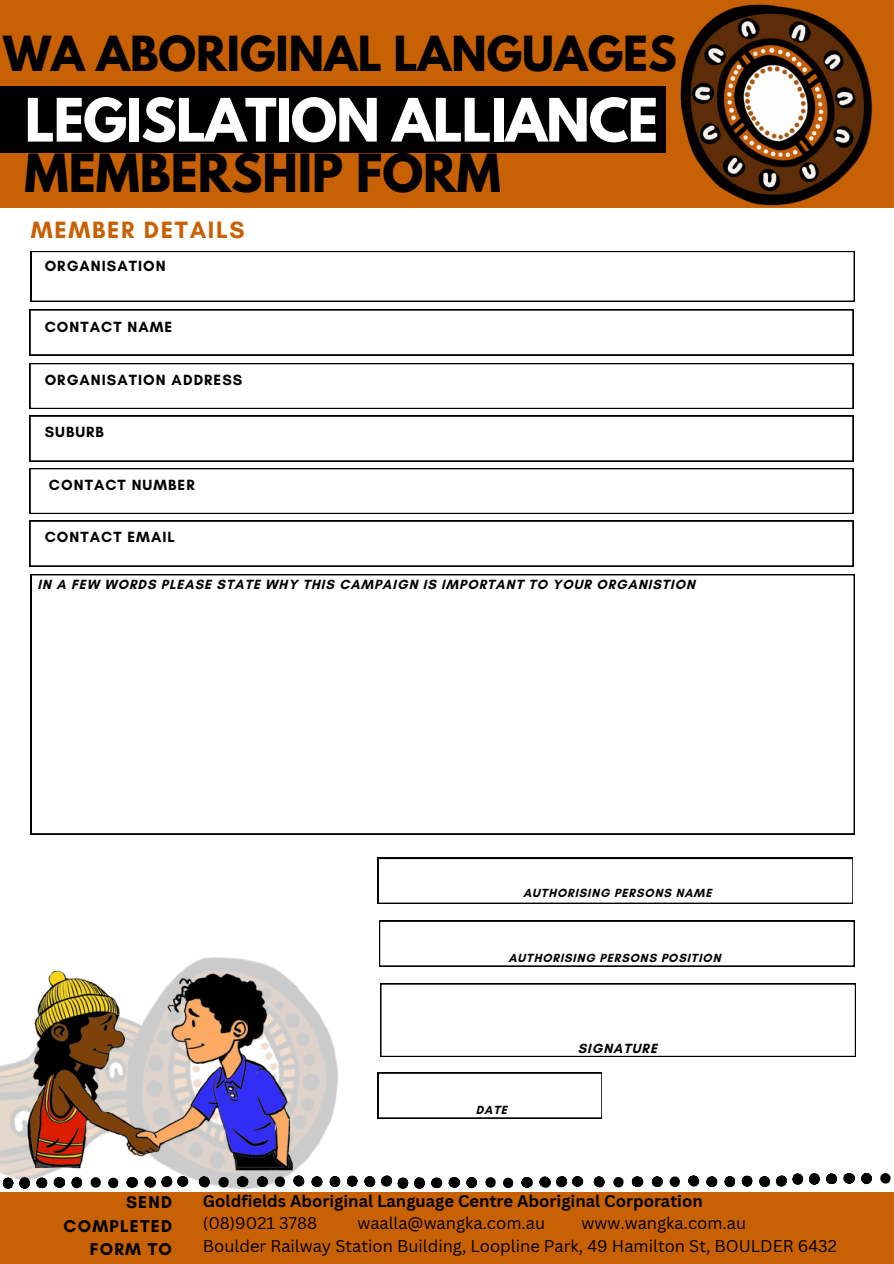
<style>
.page{position:relative;width:894px;height:1264px;background:#fff}
.page>*{position:absolute;margin:0;border:0;box-sizing:border-box;transform-origin:0 0}
.t1{font:700 52.95px "League Spartan";letter-spacing:-.02em;color:#fff}
.t2{font:700 46.5px "League Spartan";color:#000}
.t3{font:700 42.75px "League Spartan";color:#000}
.t4{font:700 24px "Glacial Indifference";letter-spacing:.07em;color:#c86004}
.t5{font:700 17.4px/23.7px "Glacial Indifference";letter-spacing:.07em;color:#000;text-align:right}
.t6{font:16.5px/22.5px "Canva Sans";color:#000}
.t7{font:700 16.5px/22.5px "Canva Sans";color:#000}
.t8{font:700 15px "Glacial Indifference";letter-spacing:.07em;color:#000}
.t9{font:700 13.5px "Glacial Indifference";letter-spacing:.07em;color:#000}
.t10{font:700 12px "Glacial Indifference";letter-spacing:.07em;color:#000}
.s1{font-weight:400}
</style>
<div class="page">
<div style="left:0;top:0;width:893px;height:1263px;background:#c86004"></div>
<div style="left:1px;top:208px;width:892px;height:1055px;background:#fff"></div>
<img style="left:645px;top:4px;width:228px;height:202px">
<svg style="left:31px;top:574px;width:823px;height:260px"></svg>
<img style="left:0;top:824px;width:423px;height:365px">
<div style="left:0;top:1191px;width:893px;height:72px;background:#c86004"></div>
<svg style="left:30px;top:309px;width:823px;height:46px"></svg>
<img style="left:0;top:922px;width:336px;height:270px">
<svg style="left:31px;top:251px;width:823px;height:51px"></svg>
<svg style="left:30px;top:363px;width:823px;height:46px"></svg>
<svg style="left:30px;top:415px;width:823px;height:46px"></svg>
<svg style="left:30px;top:468px;width:823px;height:46px"></svg>
<svg style="left:30px;top:520px;width:823px;height:46px"></svg>
<div style="left:0;top:86px;width:665px;height:66px;background:#000"></div>
<svg style="left:3px;top:1177px;width:10px;height:11px"></svg>
<svg style="left:19px;top:1177px;width:11px;height:11px"></svg>
<svg style="left:36px;top:1177px;width:11px;height:11px"></svg>
<svg style="left:53px;top:1177px;width:12px;height:10px"></svg>
<svg style="left:71px;top:1177px;width:11px;height:11px"></svg>
<svg style="left:90px;top:1177px;width:11px;height:10px"></svg>
<svg style="left:108px;top:1177px;width:10px;height:11px"></svg>
<svg style="left:126px;top:1176px;width:12px;height:11px"></svg>
<svg style="left:144px;top:1176px;width:44px;height:11px"></svg>
<svg style="left:199px;top:1176px;width:11px;height:11px"></svg>
<svg style="left:218px;top:1176px;width:11px;height:11px"></svg>
<svg style="left:237px;top:1176px;width:11px;height:10px"></svg>
<svg style="left:257px;top:1176px;width:11px;height:10px"></svg>
<svg style="left:275px;top:1176px;width:10px;height:10px"></svg>
<svg style="left:293px;top:1175px;width:11px;height:11px"></svg>
<svg style="left:311px;top:1176px;width:11px;height:10px"></svg>
<svg style="left:329px;top:1175px;width:11px;height:11px"></svg>
<svg style="left:347px;top:1175px;width:10px;height:11px"></svg>
<svg style="left:364px;top:1175px;width:11px;height:12px"></svg>
<svg style="left:381px;top:1175px;width:27px;height:13px"></svg>
<svg style="left:414px;top:1177px;width:10px;height:11px"></svg>
<svg style="left:431px;top:1177px;width:11px;height:11px"></svg>
<svg style="left:448px;top:1177px;width:12px;height:10px"></svg>
<svg style="left:466px;top:1177px;width:11px;height:11px"></svg>
<svg style="left:485px;top:1177px;width:10px;height:10px"></svg>
<svg style="left:503px;top:1177px;width:10px;height:11px"></svg>
<svg style="left:521px;top:1177px;width:12px;height:10px"></svg>
<svg style="left:539px;top:1176px;width:44px;height:11px"></svg>
<svg style="left:593px;top:1176px;width:11px;height:11px"></svg>
<svg style="left:613px;top:1177px;width:10px;height:10px"></svg>
<svg style="left:631px;top:1176px;width:12px;height:10px"></svg>
<svg style="left:651px;top:1176px;width:11px;height:10px"></svg>
<svg style="left:669px;top:1176px;width:10px;height:10px"></svg>
<svg style="left:688px;top:1175px;width:11px;height:11px"></svg>
<svg style="left:706px;top:1176px;width:11px;height:10px"></svg>
<svg style="left:724px;top:1176px;width:10px;height:10px"></svg>
<svg style="left:741px;top:1175px;width:11px;height:11px"></svg>
<svg style="left:759px;top:1176px;width:10px;height:11px"></svg>
<svg style="left:775px;top:1175px;width:11px;height:11px"></svg>
<svg style="left:792px;top:1173px;width:10px;height:11px"></svg>
<svg style="left:809px;top:1173px;width:10px;height:11px"></svg>
<svg style="left:826px;top:1173px;width:10px;height:10px"></svg>
<svg style="left:843px;top:1173px;width:11px;height:10px"></svg>
<svg style="left:861px;top:1173px;width:10px;height:11px"></svg>
<svg style="left:880px;top:1173px;width:10px;height:10px"></svg>
<svg style="left:378px;top:858px;width:474px;height:45px"></svg>
<svg style="left:379px;top:920px;width:475px;height:46px"></svg>
<svg style="left:380px;top:983px;width:475px;height:73px"></svg>
<svg style="left:378px;top:1072px;width:223px;height:46px"></svg>
<h6 class="t3" style="left:3px;top:32px;width:675px">WA ABORIGINAL LANGUAGES</h6>
<h6 class="t1" style="left:25px;top:94px;width:635px">LEGISLATION ALLIANCE</h6>
<h6 class="t2" style="left:25px;top:150px;width:477px">MEMBERSHIP FORM</h6>
<h2 class="t4" style="left:31px;top:215px;width:215px">MEMBER DETAILS</h2>
<p class="t8" style="left:45px;top:256px;width:122px">ORGANISATION</p>
<h3 class="t8" style="left:45px;top:318px;width:129px">CONTACT NAME</h3>
<h6 class="t8" style="left:45px;top:370px;width:199px">ORGANISATION ADDRESS</h6>
<h6 class="t8" style="left:45px;top:423px;width:61px">SUBURB</h6>
<h6 class="t8" style="left:49px;top:475px;width:147px">CONTACT NUMBER</h6>
<h6 class="t8" style="left:45px;top:528px;width:132px">CONTACT EMAIL</h6>
<h1 class="t9" style="left:38px;top:576px;width:658px">IN A FEW WORDS PLEASE STATE WHY THIS CAMPAIGN IS IMPORTANT TO YOUR ORGANISTION</h1>
<p class="t10" style="left:523px;top:885px;width:190px">AUTHORISING PERSONS NAME</p>
<p class="t10" style="left:508px;top:950px;width:213px">AUTHORISING PERSONS POSITION</p>
<p class="t5" style="left:64px;top:1189px;width:110px">SEND<br>COMPLETED<br>FORM TO</p>
<p class="t10" style="left:475px;top:1102px;width:33px">DATE</p>
<h6 class="t9" style="left:577px;top:1039px;width:81px">SIGNATURE</h6>
<p class="t7" style="left:203px;top:1189px;width:501px">Goldfields Aboriginal Language Centre Aboriginal Corporation <span class="s1">(08)9021 3788</span></p>
<p class="t6" style="left:203px;top:1211px;width:635px;text-indent:378px">www.wangka.com.au<br>Boulder Railway Station Building, Loopline Park, 49 Hamilton St, BOULDER 6432</p>
<p class="t6" style="left:357px;top:1211px;width:189px">waalla@wangka.com.au</p>
</div>
